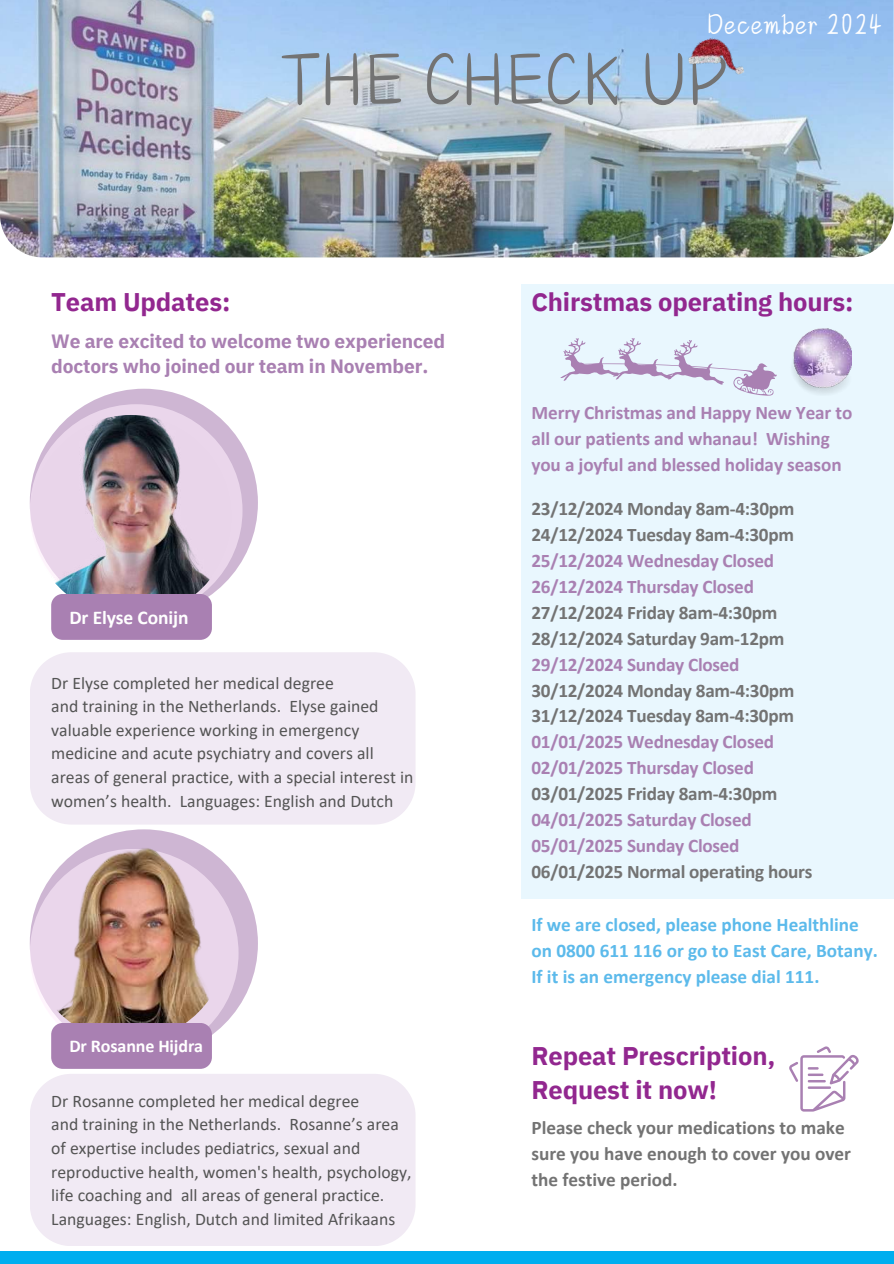
<style>
.page{position:relative;width:894px;height:1264px;background:#fff}
.page>*{position:absolute;margin:0;border:0;box-sizing:border-box;transform-origin:0 0}
.t1{font:78.9px "Canva Tickler";letter-spacing:-.005em;color:#737373}
.t2{font:30.9px "Canva Tickler";color:#fff}
.t3{font:700 25.5px/34.8px "IBM Plex Sans";letter-spacing:-.005em;color:#92278f}
.t4{font:700 19.5px "Calibri";letter-spacing:-.005em;color:#fff}
.t5{font:700 19.2px/25.8px "Calibri";letter-spacing:-.015em;color:#737373}
.t6{font:700 19.2px/25.8px "Calibri";letter-spacing:-.015em;color:#a980b2}
.t7{font:700 19.2px/25.8px "Calibri";color:#5cbaeb}
.t8{font:700 19.2px/25.8px "IBM Plex Sans";letter-spacing:-.005em;color:#a980b2}
.t9{font:700 18px "Calibri";letter-spacing:-.005em;color:#fff}
.t10{font:17.7px/23.7px "Calibri";color:#545454}
</style>
<div class="page">
<div style="left:520px;top:284px;width:373px;height:614px;background:#e9f7fe"></div>
<div style="left:0;top:1251px;width:893px;height:12px;background:#00aeef"></div>
<div style="left:30px;top:389px;width:228px;height:228px;background:#ceb6d3;border-radius:50%"></div>
<div style="left:30px;top:404px;width:212px;height:213px;background:#ead6eb;border-radius:50%"></div>
<img style="left:30px;top:415px;width:202px;height:202px;border-radius:50%">
<div style="left:51px;top:594px;width:161px;height:46px;background:#a980b2;border-radius:12px"></div>
<img style="left:0;top:0;width:893px;height:257px">
<div style="left:30px;top:829px;width:228px;height:228px;background:#ceb6d3;border-radius:50%"></div>
<div style="left:30px;top:652px;width:385px;height:172px;background:#f1eaf4"></div>
<svg style="left:30px;top:848px;width:208px;height:209px;background:#ebd7eb"></svg>
<img style="left:30px;top:843px;width:197px;height:198px;border-radius:50%">
<div style="left:51px;top:1022px;width:161px;height:46px;background:#a980b2;border-radius:12px"></div>
<div style="left:30px;top:1074px;width:385px;height:172px;background:#f1eaf4"></div>
<svg style="left:789px;top:1046px;width:69px;height:65px"></svg>
<img style="left:683px;top:31px;width:61px;height:59px">
<div style="left:549px;top:271px;width:239px;height:179px;background:#e9f7fe"></div>
<svg style="left:560px;top:338px;width:217px;height:58px"></svg>
<div style="left:549px;top:271px;width:235px;height:13px;background:#fff"></div>
<img style="left:793px;top:328px;width:58px;height:66px">
<h2 class="t2" style="left:706px;top:-1px;width:176px">December 2024</h2>
<h1 class="t1" style="left:281px;top:15px;width:448px">THE CHECK UP</h1>
<h3 class="t3" style="left:51px;top:283px;width:181px">Team Updates:</h3>
<h3 class="t3" style="left:531px;top:282px;width:323px">Chirstmas operating hours:</h3>
<p class="t8" style="left:51px;top:326px;width:395px">We are excited to welcome two experienced doctors who joined our team in November.</p>
<p class="t4" style="left:69px;top:603px;width:121px">Dr Elyse Conijn</p>
<p class="t10" style="left:51px;top:670px;width:364px">Dr Elyse completed her medical degree<br>and training in the Netherlands. Elyse gained valuable experience working in emergency medicine and acute psychiatry and covers all areas of general practice, with a special interest in women’s health. Languages: English and Dutch</p>
<p class="t9" style="left:69px;top:1032px;width:135px">Dr Rosanne Hijdra</p>
<p class="t10" style="left:51px;top:1088px;width:362px">Dr Rosanne completed her medical degree<br>and training in the Netherlands. Rosanne’s area of expertise includes pediatrics, sexual and reproductive health, women's health, psychology, life coaching and all areas of general practice.<br>Languages: English, Dutch and limited Afrikaans</p>
<p class="t6" style="left:531px;top:399px;width:322px">Merry Christmas and Happy New Year to all our patients and whanau! Wishing you a joyful and blessed holiday season</p>
<p class="t5" style="left:531px;top:496px;width:264px">23/12/2024 Monday 8am-4:30pm<br>24/12/2024 Tuesday 8am-4:30pm</p>
<p class="t6" style="left:531px;top:547px;width:244px">25/12/2024 Wednesday Closed<br>26/12/2024 Thursday Closed</p>
<p class="t5" style="left:531px;top:599px;width:254px">27/12/2024 Friday 8am-4:30pm<br>28/12/2024 Saturday 9am-12pm</p>
<p class="t6" style="left:531px;top:651px;width:210px">29/12/2024 Sunday Closed</p>
<p class="t5" style="left:531px;top:677px;width:264px">30/12/2024 Monday 8am-4:30pm<br>31/12/2024 Tuesday 8am-4:30pm</p>
<p class="t6" style="left:531px;top:728px;width:244px">01/01/2025 Wednesday Closed<br>02/01/2025 Thursday Closed</p>
<p class="t5" style="left:531px;top:780px;width:247px">03/01/2025 Friday 8am-4:30pm</p>
<p class="t6" style="left:531px;top:806px;width:222px">04/01/2025 Saturday Closed<br>05/01/2025 Sunday Closed</p>
<p class="t5" style="left:531px;top:858px;width:282px">06/01/2025 Normal operating hours</p>
<p class="t7" style="left:531px;top:911px;width:348px">If we are closed, please phone Healthline on 0800 611 116 or go to East Care, Botany.<br>If it is an emergency please dial 111.</p>
<h3 class="t3" style="left:531px;top:1036px;width:245px">Repeat Prescription,<br>Request it now!</h3>
<p class="t5" style="left:531px;top:1114px;width:321px">Please check your medications to make sure you have enough to cover you over the festive period.</p>
</div>
